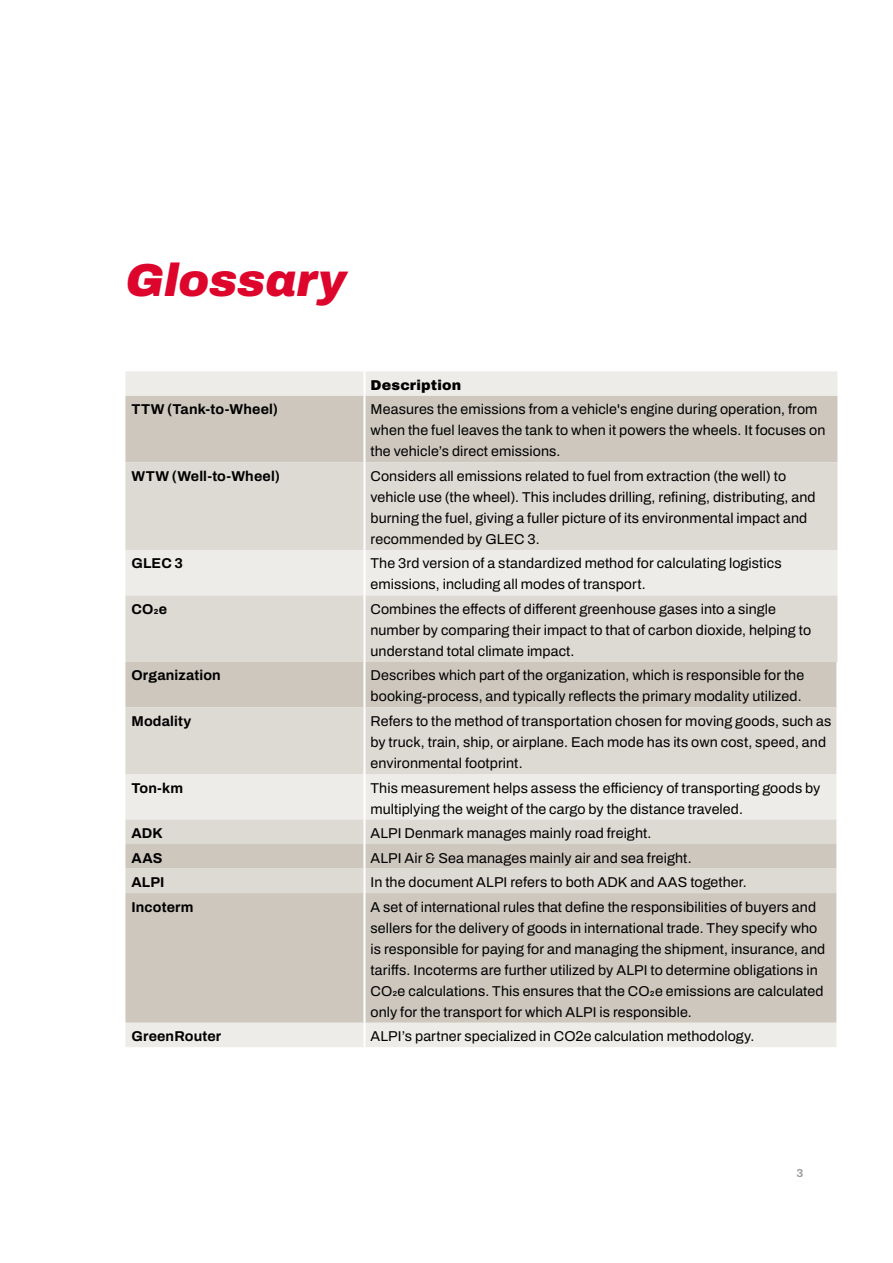
<style>
.page{position:relative;width:893px;height:1263px;background:#fff}
.page>*{position:absolute;margin:0;border:0;box-sizing:border-box;transform-origin:0 0}
.t1{font:italic 900 46.2px "Archivo";color:#dd052b}
.ALPI_Brødtekst{font:14.25px/21px "Archivo";letter-spacing:.01em;color:#000}
.ALPI_Brødtekst-2{font:700 14.25px "Archivo";letter-spacing:.01em;color:#000}
.ALPI_Brødtekst-3{font:900 14.25px "Archivo";letter-spacing:.01em;color:#000}
.t2{font:700 11.55px "Archivo";color:#9d9d9c}
</style>
<div class="page">
<div style="left:125px;top:371px;width:712px;height:676px;background:#eeece9"></div>
<div style="left:125px;top:396px;width:712px;height:626px;background:#cdc7be"></div>
<svg style="left:125px;top:462px;width:712px;height:431px;fill:#ddd9d3"></svg>
<hr style="left:363px;top:371px;width:3px;height:25px;background:#fff">
<hr style="left:363px;top:396px;width:3px;height:66px;background:#fff">
<hr style="left:363px;top:462px;width:3px;height:88px;background:#fff">
<hr style="left:363px;top:550px;width:3px;height:45px;background:#fff">
<hr style="left:363px;top:595px;width:3px;height:67px;background:#fff">
<hr style="left:363px;top:662px;width:3px;height:45px;background:#fff">
<hr style="left:836px;top:662px;width:2px;height:45px;background:#fff">
<hr style="left:363px;top:707px;width:3px;height:67px;background:#fff">
<hr style="left:836px;top:707px;width:2px;height:67px;background:#fff">
<hr style="left:363px;top:774px;width:3px;height:45px;background:#fff">
<hr style="left:836px;top:774px;width:2px;height:45px;background:#fff">
<hr style="left:363px;top:819px;width:3px;height:25px;background:#fff">
<hr style="left:836px;top:819px;width:2px;height:25px;background:#fff">
<hr style="left:363px;top:844px;width:3px;height:24px;background:#fff">
<hr style="left:836px;top:844px;width:2px;height:24px;background:#fff">
<hr style="left:363px;top:868px;width:3px;height:25px;background:#fff">
<hr style="left:836px;top:868px;width:2px;height:25px;background:#fff">
<hr style="left:363px;top:893px;width:3px;height:129px;background:#fff">
<hr style="left:836px;top:893px;width:2px;height:129px;background:#fff">
<hr style="left:363px;top:1022px;width:3px;height:25px;background:#fff">
<hr style="left:836px;top:1022px;width:2px;height:25px;background:#fff">
<p class="t1" style="left:125px;top:245px;width:222px">Glossary</p>
<p class="ALPI_Brødtekst-3" style="left:370px;top:374px;width:92px">Description</p>
<p class="ALPI_Brødtekst-2" style="left:131px;top:399px;width:148px">TTW (Tank-to-Wheel)</p>
<p class="ALPI_Brødtekst" style="left:370px;top:399px;width:456px">Measures the emissions from a vehicle's engine during operation, from when the fuel leaves the tank to when it powers the wheels. It focuses on the vehicle’s direct emissions.</p>
<p class="ALPI_Brødtekst-2" style="left:131px;top:465px;width:150px">WTW (Well-to-Wheel)</p>
<p class="ALPI_Brødtekst" style="left:370px;top:465px;width:447px">Considers all emissions related to fuel from extraction (the well) to vehicle use (the wheel). This includes drilling, refining, distributing, and burning the fuel, giving a fuller picture of its environmental impact and recommended by GLEC 3.</p>
<p class="ALPI_Brødtekst-2" style="left:131px;top:553px;width:53px">GLEC 3</p>
<p class="ALPI_Brødtekst" style="left:370px;top:553px;width:413px">The 3rd version of a standardized method for calculating logistics emissions, including all modes of transport.</p>
<p class="ALPI_Brødtekst-2" style="left:131px;top:598px;width:37px">CO2e</p>
<p class="ALPI_Brødtekst" style="left:370px;top:599px;width:442px">Combines the effects of different greenhouse gases into a single number by comparing their impact to that of carbon dioxide, helping to understand total climate impact.</p>
<p class="ALPI_Brødtekst-2" style="left:131px;top:665px;width:91px">Organization</p>
<p class="ALPI_Brødtekst" style="left:370px;top:665px;width:435px">Describes which part of the organization, which is responsible for the booking-process, and typically reflects the primary modality utilized.</p>
<p class="ALPI_Brødtekst-2" style="left:131px;top:710px;width:61px">Modality</p>
<p class="ALPI_Brødtekst" style="left:370px;top:711px;width:462px">Refers to the method of transportation chosen for moving goods, such as by truck, train, ship, or airplane. Each mode has its own cost, speed, and environmental footprint.</p>
<p class="ALPI_Brødtekst-2" style="left:131px;top:777px;width:53px">Ton-km</p>
<p class="ALPI_Brødtekst" style="left:370px;top:777px;width:451px">This measurement helps assess the efficiency of transporting goods by multiplying the weight of the cargo by the distance traveled.</p>
<p class="ALPI_Brødtekst-2" style="left:131px;top:822px;width:33px">ADK</p>
<p class="ALPI_Brødtekst" style="left:370px;top:823px;width:282px">ALPI Denmark manages mainly road freight.</p>
<p class="ALPI_Brødtekst-2" style="left:131px;top:847px;width:33px">AAS</p>
<p class="ALPI_Brødtekst" style="left:370px;top:847px;width:323px">ALPI Air &amp; Sea manages mainly air and sea freight.</p>
<p class="ALPI_Brødtekst-2" style="left:131px;top:871px;width:35px">ALPI</p>
<p class="ALPI_Brødtekst" style="left:370px;top:872px;width:378px">In the document ALPI refers to both ADK and AAS together.</p>
<p class="ALPI_Brødtekst-2" style="left:131px;top:896px;width:64px">Incoterm</p>
<p class="ALPI_Brødtekst" style="left:370px;top:896px;width:456px">A set of international rules that define the responsibilities of buyers and sellers for the delivery of goods in international trade. They specify who is responsible for paying for and managing the shipment, insurance, and tariffs. Incoterms are further utilized by ALPI to determine obligations in CO2e calculations. This ensures that the CO2e emissions are calculated only for the transport for which ALPI is responsible.</p>
<p class="ALPI_Brødtekst-2" style="left:131px;top:1025px;width:91px">GreenRouter</p>
<p class="ALPI_Brødtekst" style="left:370px;top:1026px;width:386px">ALPI’s partner specialized in CO2e calculation methodology.</p>
<p class="t2" style="left:796px;top:1165px;width:8px">3</p>
</div>
